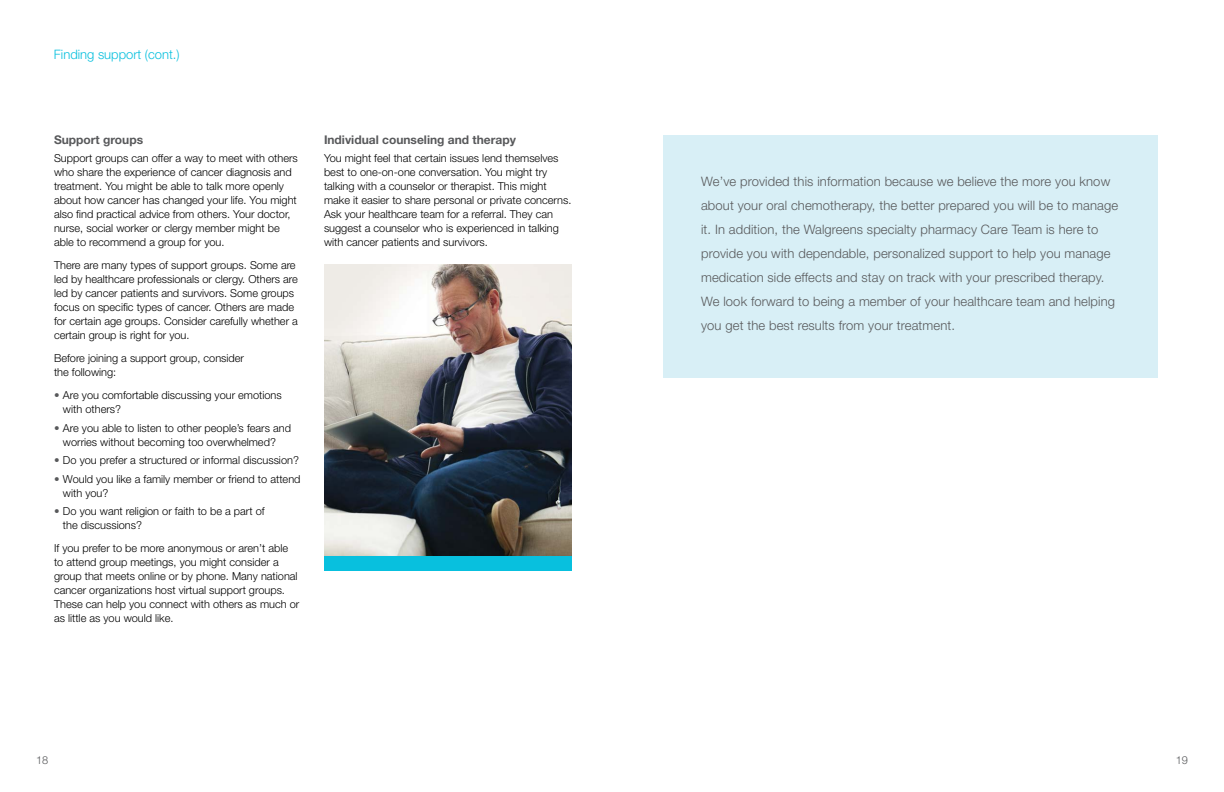
<style>
.page{position:relative;width:1224px;height:792px;background:#fff}
.page>*{position:absolute;margin:0;border:0;box-sizing:border-box;transform-origin:0 0}
.t1{font:300 13px/24px "Helvetica Neue LT Std";letter-spacing:.01em;color:#58595b}
.t2{font:300 13px "Helvetica Neue LT Std";color:#08c0de}
.t3{font:700 12px "Helvetica Neue LT Std";color:#58595b}
.t4{font:300 11px/14px "Helvetica Neue LT Std";color:#000}
.t5{font:300 11px "Helvetica Neue LT Std";color:#58595b}
.s1{color:#58595b}
</style>
<div class="page">
<div style="left:663px;top:135px;width:495px;height:243px;background:#d8eff6"></div>
<img style="left:324px;top:264px;width:248px;height:292px">
<div style="left:324px;top:556px;width:248px;height:14px;background:#08c0de"></div>
<p class="t2" style="left:54px;top:46px;width:127px">Finding support (cont.)</p>
<p class="t3" style="left:54px;top:132px;width:91px">Support groups</p>
<p class="t4" style="left:54px;top:151px;width:245px">Support groups can offer a way to meet with others who share the experience of cancer diagnosis and treatment. You might be able to talk more openly about how cancer has changed your life. You might also fnd practical advice from others. Your doctor, nurse, social worker or clergy member might be able to recommend a group for you.</p>
<p class="t4" style="left:54px;top:258px;width:245px">There are many types of support groups. Some are led by healthcare professionals or clergy. Others are led by cancer patients and survivors. Some groups focus on specifc types of cancer. Others are made for certain age groups. Consider carefully whether a certain group is right for you.</p>
<p class="t4" style="left:54px;top:351px;width:192px">Before joining a support group, consider the following:</p>
<p class="t4" style="left:63px;top:388px;width:220px;text-indent:-9px"><span class="s1">•</span> Are you comfortable discussing your emotions with others?</p>
<p class="t4" style="left:54px;top:420px;width:239px;text-align:center"><span class="s1">•</span> Are you able to listen to other people’s fears and worries without becoming too overwhelmed?</p>
<p class="t4" style="left:54px;top:453px;width:246px"><span class="s1">•</span> Do you prefer a structured or informal discussion?</p>
<p class="t4" style="left:63px;top:471px;width:239px;text-indent:-9px"><span class="s1">•</span> Would you like a family member or friend to attend with you?</p>
<p class="t4" style="left:63px;top:504px;width:203px;text-indent:-9px"><span class="s1">•</span> Do you want religion or faith to be a part of the discussions?</p>
<p class="t4" style="left:54px;top:541px;width:247px">If you prefer to be more anonymous or aren’t able to attend group meetings, you might consider a group that meets online or by phone. Many national cancer organizations host virtual support groups.<br>These can help you connect with others as much or as little as you would like.</p>
<p class="t3" style="left:324px;top:132px;width:193px">Individual counseling and therapy</p>
<p class="t4" style="left:324px;top:151px;width:249px">You might feel that certain issues lend themselves best to one-on-one conversation. You might try talking with a counselor or therapist. This might make it easier to share personal or private concerns.<br>Ask your healthcare team for a referral. They can suggest a counselor who is experienced in talking with cancer patients and survivors.</p>
<p class="t1" style="left:701px;top:169px;width:419px">We’ve provided this information because we believe the more you know about your oral chemotherapy, the better prepared you will be to manage it. In addition, the Walgreens specialty pharmacy Care Team is here to provide you with dependable, personalized support to help you manage medication side effects and stay on track with your prescribed therapy.<br>We look forward to being a member of your healthcare team and helping you get the best results from your treatment.</p>
<p class="t5" style="left:36px;top:753px;width:14px">18</p>
<p class="t5" style="left:1176px;top:753px;width:14px">19</p>
</div>
